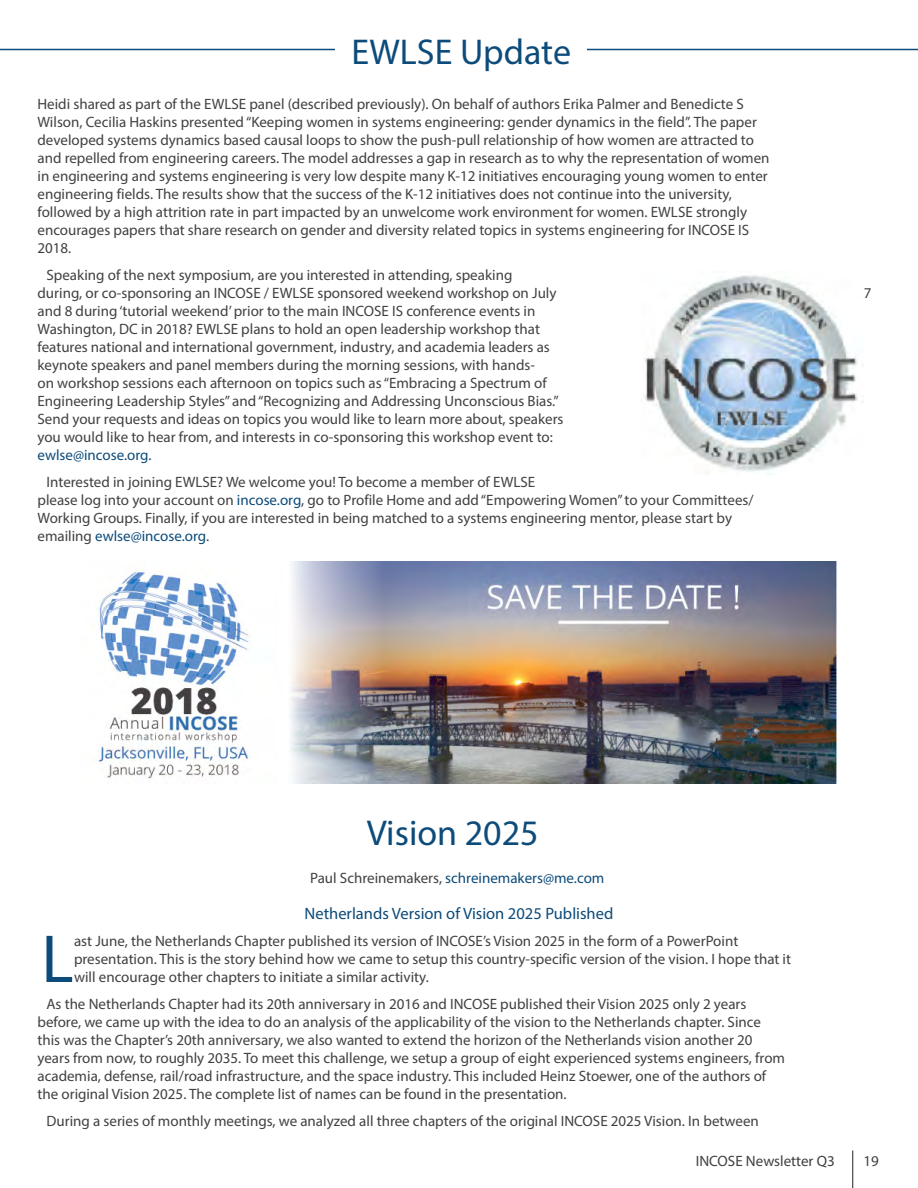
<style>
.page{position:relative;width:918px;height:1188px;background:#fff}
.page>*{position:absolute;margin:0;border:0;box-sizing:border-box;transform-origin:0 0}
.Paragraph_with_Drop{font:68.4px "Myriad Pro";color:#0c4b7a}
.Page_Title{font:36px "Myriad Pro";color:#0c4b7a}
.SubTitle{font:16.5px "Myriad Pro";color:#0c4b7a}
.paragraph{font:15px/18px "Myriad Pro";color:#414042}
.Paragraph_with_Drop-2{font:15px/18px "Myriad Pro";color:#414042}
.paragraph-2{font:15px "Myriad Pro";color:#0c4b7a}
.t1{font:15px "Myriad Pro";color:#413f41}
.s1{color:#0c4b7a}
.s2{color:#414042}
</style>
<div class="page">
<hr style="left:853px;top:1150px;width:1px;height:38px;background:#231f20">
<hr style="left:0;top:49px;width:918px;height:1px;background:#0c4b7a">
<div style="left:335px;top:21px;width:252px;height:58px;background:#fff"></div>
<img style="left:96px;top:562px;width:740px;height:222px">
<img style="left:644px;top:275px;width:220px;height:199px">
<p class="Page_Title" style="left:351px;top:29px;width:221px">EWLSE Update</p>
<p class="paragraph" style="left:38px;top:95px;width:734px">Heidi shared as part of the EWLSE panel (described previously). On behalf of authors Erika Palmer and Benedicte S Wilson, Cecilia Haskins presented “Keeping women in systems engineering: gender dynamics in the field”. The paper developed systems dynamics based causal loops to show the push-pull relationship of how women are attracted to and repelled from engineering careers. The model addresses a gap in research as to why the representation of women in engineering and systems engineering is very low despite many K-12 initiatives encouraging young women to enter engineering fields. The results show that the success of the K-12 initiatives does not continue into the university, followed by a high attrition rate in part impacted by an unwelcome work environment for women. EWLSE strongly encourages papers that share research on gender and diversity related topics in systems engineering for INCOSE IS 2018.</p>
<p class="paragraph" style="left:38px;top:266px;width:521px;text-indent:9px">Speaking of the next symposium, are you interested in attending, speaking during, or co-sponsoring an INCOSE / EWLSE sponsored weekend workshop on July</p>
<p class="paragraph" style="left:38px;top:302px;width:528px">and 8 during ‘tutorial weekend’ prior to the main INCOSE IS conference events in Washington, DC in 2018? EWLSE plans to hold an open leadership workshop that features national and international government, industry, and academia leaders as keynote speakers and panel members during the morning sessions, with hands-<br>on workshop sessions each afternoon on topics such as “Embracing a Spectrum of Engineering Leadership Styles” and “Recognizing and Addressing Unconscious Bias.” Send your requests and ideas on topics you would like to learn more about, speakers you would like to hear from, and interests in co-sponsoring this workshop event to: <span class="s1">ewlse@incose.org</span>.</p>
<p class="paragraph" style="left:37px;top:473px;width:718px;text-indent:9px">Interested in joining EWLSE? We welcome you! To become a member of EWLSE<br>please log into your account on <span class="s1">incose.org</span>, go to Profile Home and add “Empowering Women” to your Committees/ Working Groups. Finally, if you are interested in being matched to a systems engineering mentor, please start by emailing <span class="s1">ewlse@incose.org</span>.</p>
<p class="paragraph" style="left:864px;top:284px;width:9px">7</p>
<p class="Page_Title" style="left:367px;top:811px;width:173px">Vision 2025</p>
<p class="paragraph-2" style="left:310px;top:869px;width:296px"><span class="s2">Paul Schreinemakers,</span> schreinemakers@me.com</p>
<p class="SubTitle" style="left:305px;top:903px;width:310px">Netherlands Version of Vision 2025 Published</p>
<p class="Paragraph_with_Drop" style="left:41px;top:917px;width:34px">L</p>
<p class="Paragraph_with_Drop-2" style="left:74px;top:932px;width:719px">ast June, the Netherlands Chapter published its version of INCOSE’s Vision 2025 in the form of a PowerPoint presentation. This is the story behind how we came to setup this country-specific version of the vision. I hope that it will encourage other chapters to initiate a similar activity.</p>
<p class="paragraph" style="left:37px;top:995px;width:749px;text-indent:9px">As the Netherlands Chapter had its 20th anniversary in 2016 and INCOSE published their Vision 2025 only 2 years before, we came up with the idea to do an analysis of the applicability of the vision to the Netherlands chapter. Since this was the Chapter’s 20th anniversary, we also wanted to extend the horizon of the Netherlands vision another 20 years from now, to roughly 2035. To meet this challenge, we setup a group of eight experienced systems engineers, from academia, defense, rail/road infrastructure, and the space industry. This included Heinz Stoewer, one of the authors of the original Vision 2025. The complete list of names can be found in the presentation.</p>
<p class="paragraph" style="left:46px;top:1112px;width:714px">During a series of monthly meetings, we analyzed all three chapters of the original INCOSE 2025 Vision. In between</p>
<p class="t1" style="left:696px;top:1152px;width:140px">INCOSE Newsletter Q3</p>
<p class="t1" style="left:864px;top:1152px;width:17px">19</p>
</div>
